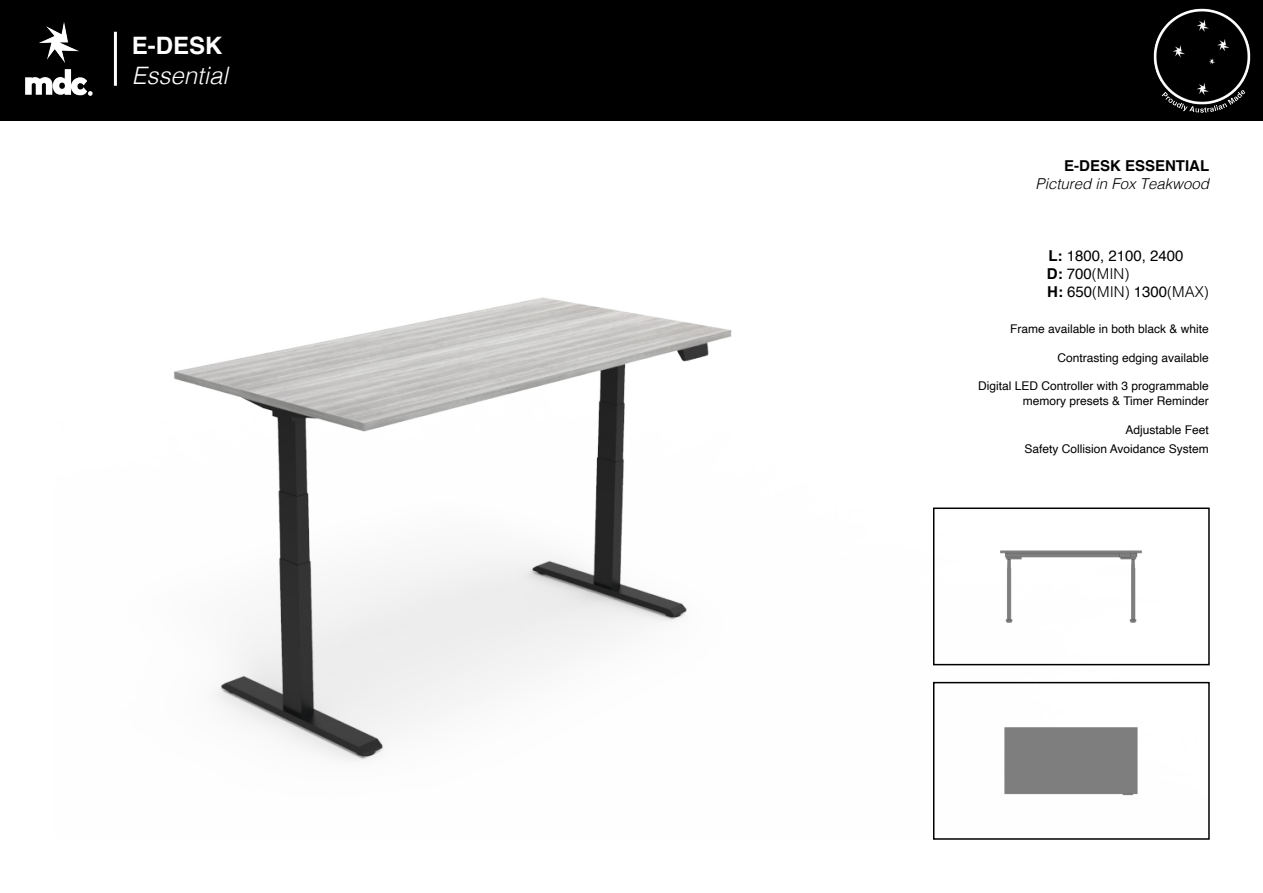
<style>
.page{position:relative;width:1263px;height:893px;background:#fff}
.page>*{position:absolute;margin:0;border:0;box-sizing:border-box;transform-origin:0 0}
.t1{font:italic 300 24px "Helvetica";color:#fff}
.t2{font:700 24px "Helvetica";color:#fff}
.t3{font:300 15px "Helvetica";color:#000}
.t4{font:italic 300 15px "Helvetica";color:#000}
.t5{font:15px "Helvetica";color:#000}
.t6{font:700 15px "Helvetica";color:#000}
.t7{font:12px "Helvetica";color:#000}
.s1{font-weight:700}
.s2{font-weight:400}
</style>
<div class="page">
<div style="left:0;top:0;width:1263px;height:121px;background:#000"></div>
<img style="left:25px;top:22px;width:68px;height:74px">
<hr style="left:114px;top:32px;width:3px;height:54px;background:#fff">
<img style="left:174px;top:297px;width:1035px;height:464px">
<img style="left:936px;top:685px;width:271px;height:111px">
<div style="left:933px;top:682px;width:277px;height:158px;border:2px solid #000"></div>
<img style="left:936px;top:510px;width:271px;height:152px">
<div style="left:933px;top:507px;width:277px;height:158px;border:2px solid #000"></div>
<img style="left:1153px;top:8px;width:98px;height:105px">
<p class="t2" style="left:132px;top:26px;width:92px">E-DESK</p>
<p class="t1" style="left:132px;top:55px;width:98px">Essential</p>
<p class="t6" style="left:1064px;top:153px;width:147px">E-DESK ESSENTIAL</p>
<p class="t4" style="left:1035px;top:171px;width:175px">Pictured in Fox Teakwood</p>
<p class="t5" style="left:1048px;top:244px;width:137px"><span class="s1">L:</span> 1800, 2100, 2400</p>
<p class="t3" style="left:1047px;top:261px;width:84px"><span class="s1">D:</span> <span class="s2">700</span>(MIN)</p>
<p class="t3" style="left:1047px;top:279px;width:163px"><span class="s1">H:</span> <span class="s2">650</span>(MIN) <span class="s2">1300</span>(MAX)</p>
<p class="t7" style="left:1010px;top:319px;width:200px">Frame available in both black &amp; white</p>
<p class="t7" style="left:1057px;top:348px;width:153px">Contrasting edging available</p>
<p class="t7" style="left:978px;top:377px;width:232px">Digital LED Controller with 3 programmable</p>
<p class="t7" style="left:1023px;top:391px;width:188px">memory presets &amp; Timer Reminder</p>
<p class="t7" style="left:1125px;top:420px;width:85px">Adjustable Feet</p>
<p class="t7" style="left:1024px;top:440px;width:186px">Safety Collision Avoidance System</p>
</div>
